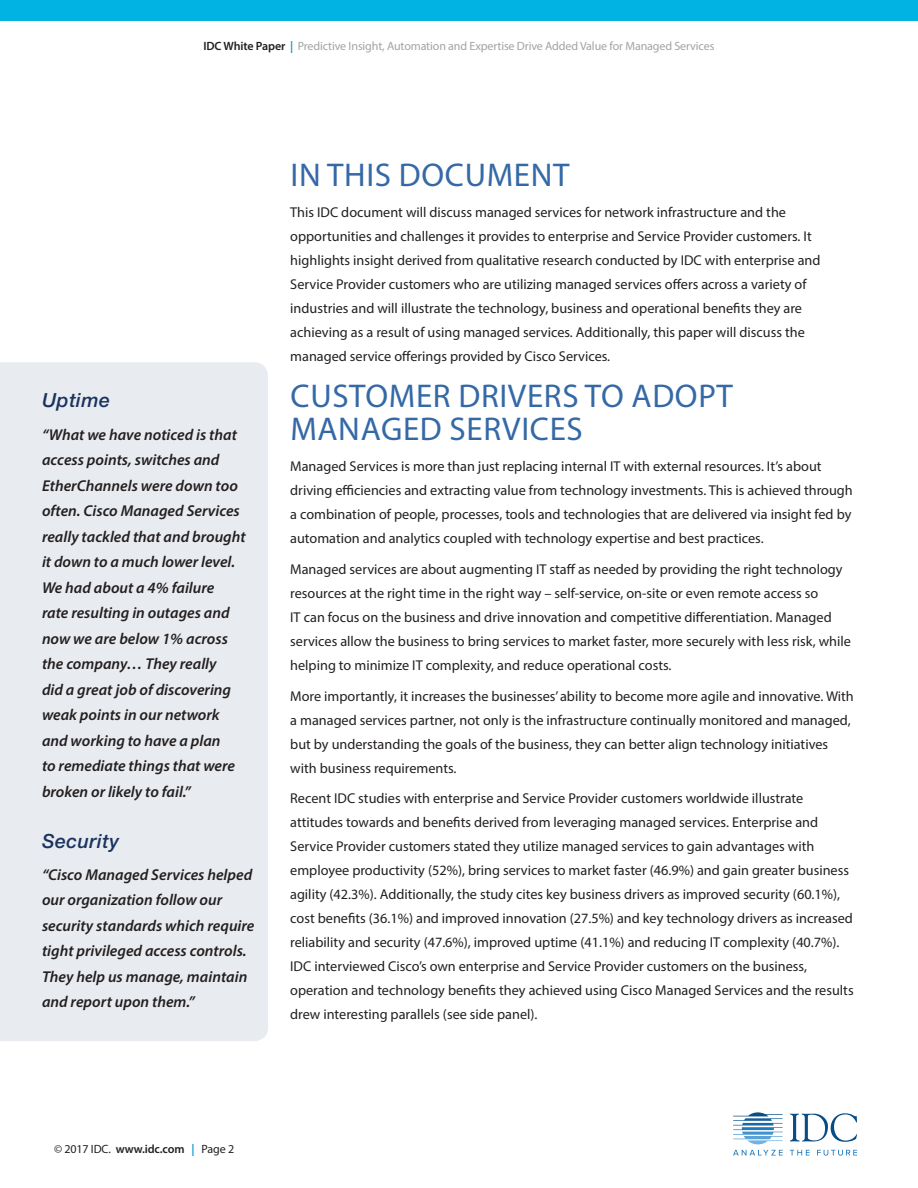
<style>
.page{position:relative;width:918px;height:1188px;background:#fff}
.page>*{position:absolute;margin:0;border:0;box-sizing:border-box;transform-origin:0 0}
.IDC_h2{font:33px/33px "Myriad Pro";letter-spacing:.02em;color:#3569a6}
.IDC_quote{font:italic 500 19.5px "Helvetica Neue LT Std";letter-spacing:.025em;color:#1a335f}
.IDC_quote-2{font:italic 600 15.75px/25.5px "Myriad Pro";color:#231f20}
.IDC_copy{font:14.25px/24px "Myriad Pro";color:#231f20}
.t1{font:12px "Myriad Pro";letter-spacing:-.01em;color:#a1a3a6}
.t2{font:12px "Myriad Pro";letter-spacing:-.01em;color:#231f20}
.s1{font-weight:600;color:#231f20}
.s2{font-weight:600;color:#0092d3}
.s3{font-weight:600}
</style>
<div class="page">
<svg style="left:790px;top:1113px;width:67px;height:29px"></svg>
<svg style="left:733px;top:1150px;width:50px;height:5px"></svg>
<svg style="left:790px;top:1150px;width:20px;height:5px"></svg>
<svg style="left:817px;top:1150px;width:40px;height:6px"></svg>
<svg style="left:733px;top:1112px;width:50px;height:32px"></svg>
<div style="left:0;top:0;width:918px;height:21px;background:#00b3e3"></div>
<div style="left:0;top:362px;width:268px;height:679px;background:#e8ebef"></div>
<p class="t1" style="left:204px;top:39px;width:512px"><span class="s1">IDC White Paper</span> <span class="s2">|</span> Predictive Insight, Automation and Expertise Drive Added Value for Managed Services</p>
<p class="IDC_quote" style="left:42px;top:389px;width:70px">Uptime</p>
<p class="IDC_quote-2" style="left:42px;top:421px;width:205px">“What we have noticed is that access points, switches and<br>EtherChannels were down too often. Cisco Managed Services really tackled that and brought it down to a much lower level.<br>We had about a 4% failure<br>rate resulting in outages and now we are below 1% across the company… They really<br>did a great job of discovering weak points in our network and working to have a plan<br>to remediate things that were broken or likely to fail.”</p>
<p class="IDC_quote" style="left:42px;top:829px;width:79px">Security</p>
<p class="IDC_quote-2" style="left:42px;top:861px;width:214px">“Cisco Managed Services helped our organization follow our security standards which require tight privileged access controls.<br>They help us manage, maintain and report upon them.”</p>
<p class="IDC_h2" style="left:291px;top:158px;width:280px">IN THIS DOCUMENT</p>
<p class="IDC_copy" style="left:290px;top:200px;width:532px">This IDC document will discuss managed services for network infrastructure and the opportunities and challenges it provides to enterprise and Service Provider customers. It highlights insight derived from qualitative research conducted by IDC with enterprise and Service Provider customers who are utilizing managed services offers across a variety of industries and will illustrate the technology, business and operational benefits they are achieving as a result of using managed services. Additionally, this paper will discuss the managed service offerings provided by Cisco Services.</p>
<p class="IDC_h2" style="left:291px;top:379px;width:444px">CUSTOMER DRIVERS TO ADOPT<br>MANAGED SERVICES</p>
<p class="IDC_copy" style="left:290px;top:454px;width:564px">Managed Services is more than just replacing internal IT with external resources. It’s about driving efficiencies and extracting value from technology investments. This is achieved through a combination of people, processes, tools and technologies that are delivered via insight fed by automation and analytics coupled with technology expertise and best practices.</p>
<p class="IDC_copy" style="left:290px;top:557px;width:562px">Managed services are about augmenting IT staff as needed by providing the right technology resources at the right time in the right way – self-service, on-site or even remote access so<br>IT can focus on the business and drive innovation and competitive differentiation. Managed services allow the business to bring services to market faster, more securely with less risk, while helping to minimize IT complexity, and reduce operational costs.</p>
<p class="IDC_copy" style="left:290px;top:684px;width:565px">More importantly, it increases the businesses’ ability to become more agile and innovative. With a managed services partner, not only is the infrastructure continually monitored and managed, but by understanding the goals of the business, they can better align technology initiatives with business requirements.</p>
<p class="IDC_copy" style="left:290px;top:786px;width:565px">Recent IDC studies with enterprise and Service Provider customers worldwide illustrate attitudes towards and benefits derived from leveraging managed services. Enterprise and Service Provider customers stated they utilize managed services to gain advantages with employee productivity (52%), bring services to market faster (46.9%) and gain greater business agility (42.3%). Additionally, the study cites key business drivers as improved security (60.1%), cost benefits (36.1%) and improved innovation (27.5%) and key technology drivers as increased reliability and security (47.6%), improved uptime (41.1%) and reducing IT complexity (40.7%).<br>IDC interviewed Cisco’s own enterprise and Service Provider customers on the business, operation and technology benefits they achieved using Cisco Managed Services and the results drew interesting parallels (see side panel).</p>
<p class="t2" style="left:54px;top:1141px;width:182px">© 2017 IDC. <span class="s3">www.idc.com</span> <span class="s2">|</span> Page 2</p>
</div>
